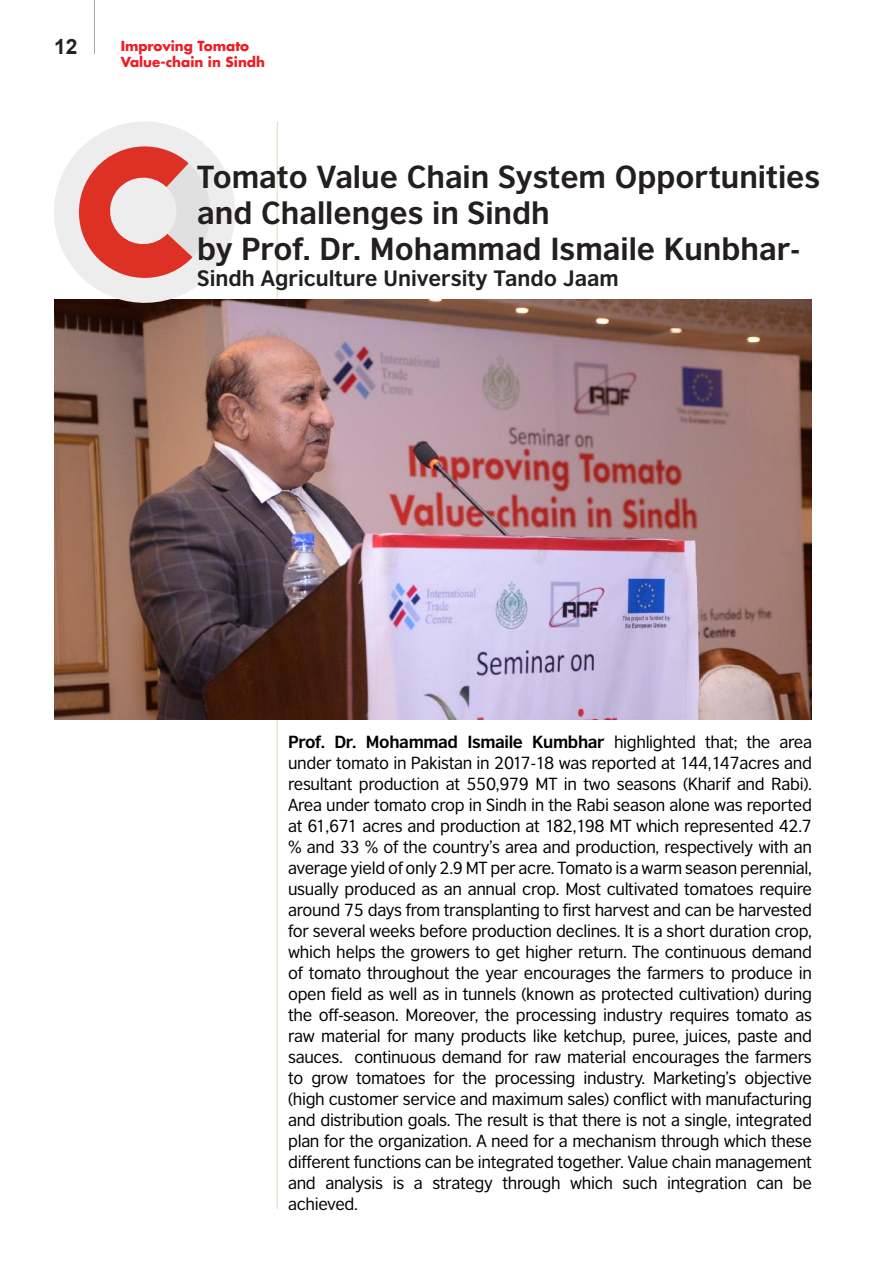
<style>
.page{position:relative;width:893px;height:1263px;background:#fff}
.page>*{position:absolute;margin:0;border:0;box-sizing:border-box;transform-origin:0 0}
.t1{font:700 30px/36px "British Council Sans";color:#231f20}
.t2{font:700 21px "British Council Sans";color:#231f20}
.t3{font:700 21px "Arial";color:#231f20}
.Normal__Web{font:16.5px/21px "British Council Sans";letter-spacing:-.02em;color:#000;text-align:justify}
.t4{font:700 13.5px/16.2px "Futura LT";color:#ee1d23}
.s1{font-weight:700}
</style>
<div class="page">
<hr style="left:94px;top:0;width:1px;height:54px;background:#a8a9ad">
<hr style="left:277px;top:122px;width:1px;height:1087px;background:#88ac2e">
<img style="left:54px;top:300px;width:758px;height:420px">
<svg style="left:54px;top:122px;width:191px;height:191px"></svg>
<p class="t3" style="left:54px;top:33px;width:25px">12</p>
<p class="t4" style="left:121px;top:38px;width:146px">Improving Tomato<br>Value-chain in Sindh</p>
<p class="t1" style="left:197px;top:159px;width:625px">Tomato Value Chain System Opportunities and Challenges in Sindh</p>
<p class="t1" style="left:197px;top:231px;width:604px">by Prof. Dr. Mohammad Ismaile Kunbhar-</p>
<p class="t2" style="left:197px;top:265px;width:423px">Sindh Agriculture University Tando Jaam</p>
<p class="Normal__Web" style="left:288px;top:731px;width:525px"><span class="s1">Prof. Dr. Mohammad Ismaile Kumbhar</span> highlighted that; the area under tomato in Pakistan in 2017-18 was reported at 144,147acres and resultant production at 550,979 MT in two seasons (Kharif and Rabi).<br>Area under tomato crop in Sindh in the Rabi season alone was reported at 61,671 acres and production at 182,198 MT which represented 42.7 % and 33 % of the country’s area and production, respectively with an average yield of only 2.9 MT per acre. Tomato is a warm season perennial, usually produced as an annual crop. Most cultivated tomatoes require around 75 days from transplanting to first harvest and can be harvested for several weeks before production declines. It is a short duration crop, which helps the growers to get higher return. The continuous demand of tomato throughout the year encourages the farmers to produce in open field as well as in tunnels (known as protected cultivation) during the off-season. Moreover, the processing industry requires tomato as raw material for many products like ketchup, puree, juices, paste and sauces. continuous demand for raw material encourages the farmers to grow tomatoes for the processing industry. Marketing’s objective (high customer service and maximum sales) conflict with manufacturing and distribution goals. The result is that there is not a single, integrated plan for the organization. A need for a mechanism through which these different functions can be integrated together. Value chain management and analysis is a strategy through which such integration can be achieved.</p>
</div>
